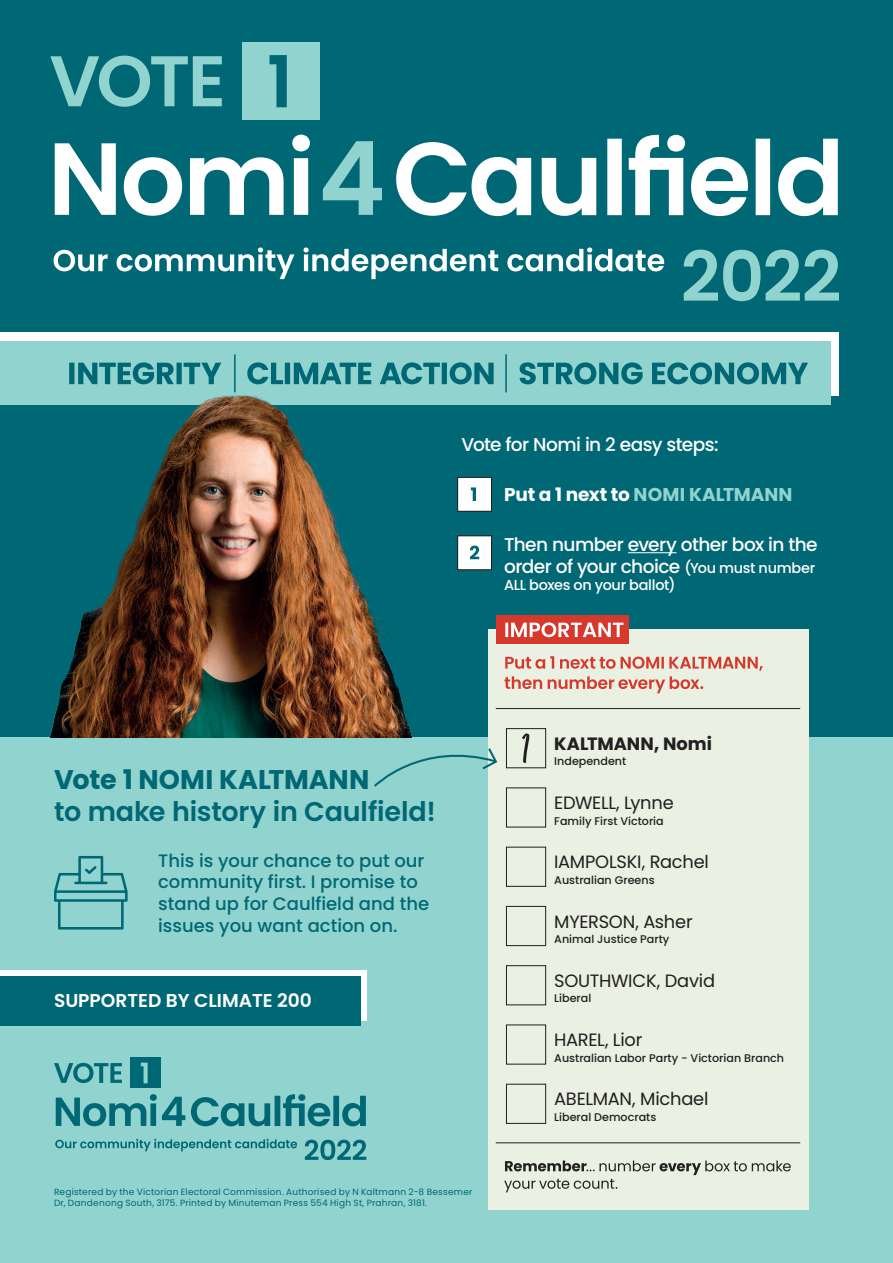
<style>
.page{position:relative;width:893px;height:1263px;background:#fff}
.page>*{position:absolute;margin:0;border:0;box-sizing:border-box;transform-origin:0 0}
.t1{font:600 27px/32.4px "Poppins";letter-spacing:-.005em;color:#006874}
.t2{font:500 18.6px/22.2px "Poppins";letter-spacing:-.03em;color:#fff}
.t3{font:700 18.6px "Poppins";letter-spacing:-.005em;color:#91d3ce}
.t4{font:600 18.6px "Poppins";color:#fff}
.t5{font:500 18px/21.6px "Poppins";color:#006874}
.t6{font:17.85px "Poppins";letter-spacing:-.015em;color:#231f20}
.t7{font:700 17.85px "Poppins";letter-spacing:-.005em;color:#231f20}
.t8{font:500 14.4px "Poppins";letter-spacing:-.02em;color:#fff}
.t9{font:500 11.1px "Poppins";color:#231f20}
.t10{font:9px/10.8px "Poppins";letter-spacing:.025em;color:#006874}
.s1{color:#fff}
.s2{font-size:14.4px}
.s3{font-weight:700}
</style>
<div class="page">
<div style="left:0;top:0;width:893px;height:738px;background:#006874"></div>
<svg style="left:684px;top:250px;width:155px;height:51px"></svg>
<svg style="left:54px;top:247px;width:610px;height:32px"></svg>
<div style="left:243px;top:43px;width:77px;height:77px;background:#91d3ce"></div>
<svg style="left:269px;top:55px;width:18px;height:52px"></svg>
<svg style="left:50px;top:56px;width:172px;height:51px"></svg>
<svg style="left:396px;top:135px;width:442px;height:81px"></svg>
<svg style="left:323px;top:141px;width:59px;height:74px"></svg>
<svg style="left:55px;top:135px;width:255px;height:81px"></svg>
<div style="left:0;top:738px;width:893px;height:525px;background:#91d3ce"></div>
<div style="left:0;top:333px;width:839px;height:63px;background:#fff"></div>
<div style="left:0;top:341px;width:830px;height:64px;background:#91d3ce"></div>
<svg style="left:69px;top:362px;width:152px;height:22px"></svg>
<svg style="left:247px;top:362px;width:247px;height:22px"></svg>
<svg style="left:520px;top:362px;width:288px;height:22px"></svg>
<hr style="left:234px;top:354px;width:2px;height:38px;background:#006874">
<hr style="left:505px;top:354px;width:2px;height:38px;background:#006874">
<img style="left:48px;top:387px;width:398px;height:351px">
<div style="left:488px;top:630px;width:320px;height:580px;background:#eaf0e2"></div>
<div style="left:496px;top:615px;width:133px;height:29px;background:#d6382c"></div>
<svg style="left:505px;top:622px;width:118px;height:15px"></svg>
<svg style="left:504px;top:656px;width:259px;height:37px"></svg>
<svg style="left:504px;top:1160px;width:287px;height:32px"></svg>
<hr style="left:496px;top:1142px;width:304px;height:1px;background:#231f20">
<hr style="left:496px;top:708px;width:304px;height:1px;background:#231f20">
<svg style="left:374px;top:748px;width:124px;height:39px"></svg>
<div style="left:506px;top:788px;width:40px;height:39px;border:1px solid #231f20"></div>
<div style="left:506px;top:847px;width:40px;height:40px;border:1px solid #231f20"></div>
<div style="left:506px;top:906px;width:40px;height:40px;border:1px solid #231f20"></div>
<div style="left:506px;top:965px;width:40px;height:40px;border:1px solid #231f20"></div>
<div style="left:506px;top:1025px;width:40px;height:39px;border:1px solid #231f20"></div>
<div style="left:506px;top:1084px;width:40px;height:40px;border:1px solid #231f20"></div>
<hr style="left:628px;top:552px;width:49px;height:1px;background:#fff">
<div style="left:458px;top:477px;width:33px;height:34px;background:#fff"></div>
<div style="left:457px;top:477px;width:35px;height:35px;border:1px solid #231f20"></div>
<div style="left:458px;top:536px;width:33px;height:34px;background:#fff"></div>
<div style="left:457px;top:535px;width:35px;height:35px;border:1px solid #231f20"></div>
<svg style="left:471px;top:487px;width:5px;height:14px"></svg>
<svg style="left:470px;top:546px;width:9px;height:13px"></svg>
<svg style="left:54px;top:856px;width:74px;height:73px"></svg>
<div style="left:0;top:970px;width:367px;height:50px;background:#fff"></div>
<div style="left:0;top:976px;width:361px;height:50px;background:#006874"></div>
<svg style="left:305px;top:1140px;width:61px;height:20px"></svg>
<svg style="left:55px;top:1139px;width:242px;height:12px"></svg>
<div style="left:130px;top:1058px;width:31px;height:30px;background:#006874"></div>
<svg style="left:141px;top:1063px;width:7px;height:20px"></svg>
<svg style="left:54px;top:1063px;width:68px;height:20px"></svg>
<svg style="left:191px;top:1094px;width:175px;height:32px"></svg>
<svg style="left:56px;top:1094px;width:129px;height:32px"></svg>
<svg style="left:522px;top:733px;width:7px;height:30px"></svg>
<div style="left:506px;top:728px;width:40px;height:40px;border:1px solid #231f20"></div>
<p class="t2" style="left:462px;top:434px;width:258px">Vote for Nomi in 2 easy steps:</p>
<p class="t3" style="left:504px;top:484px;width:290px"><span class="s1">Put a 1 next to</span> NOMI KALTMANN</p>
<p class="t2" style="left:504px;top:533px;width:315px">Then number every other box in the order of your choice <span class="s2">(You must number</span></p>
<p class="t8" style="left:504px;top:577px;width:173px">ALL boxes on your ballot)</p>
<p class="t1" style="left:54px;top:763px;width:383px"><span class="s3">Vote 1 NOMI KALTMANN<br></span>to make history in Caulfield!</p>
<p class="t5" style="left:158px;top:850px;width:272px">This is your chance to put our community first. I promise to stand up for Caulfield and the issues you want action on.</p>
<p class="t4" style="left:54px;top:990px;width:259px">SUPPORTED BY CLIMATE 200</p>
<p class="t10" style="left:54px;top:1186px;width:420px">Registered by the Victorian Electoral Commission. Authorised by N Kaltmann 2-8 Bessemer<br>Dr, Dandenong South, 3175. Printed by Minuteman Press 554 High St, Prahran, 3181.</p>
<p class="t7" style="left:554px;top:733px;width:159px">KALTMANN, Nomi</p>
<p class="t9" style="left:554px;top:755px;width:74px">Independent</p>
<p class="t6" style="left:554px;top:792px;width:121px">EDWELL, Lynne</p>
<p class="t9" style="left:554px;top:814px;width:111px">Family First Victoria</p>
<p class="t6" style="left:554px;top:852px;width:156px">IAMPOLSKI, Rachel</p>
<p class="t9" style="left:554px;top:873px;width:102px">Australian Greens</p>
<p class="t6" style="left:554px;top:911px;width:140px">MYERSON, Asher</p>
<p class="t9" style="left:554px;top:933px;width:117px">Animal Justice Party</p>
<p class="t6" style="left:554px;top:970px;width:162px">SOUTHWICK, David</p>
<p class="t9" style="left:554px;top:992px;width:39px">Liberal</p>
<p class="t6" style="left:554px;top:1029px;width:90px">HAREL, Lior</p>
<p class="t9" style="left:554px;top:1051px;width:231px">Australian Labor Party - Victorian Branch</p>
<p class="t6" style="left:554px;top:1089px;width:156px">ABELMAN, Michael</p>
<p class="t9" style="left:554px;top:1110px;width:104px">Liberal Democrats</p>
</div>
